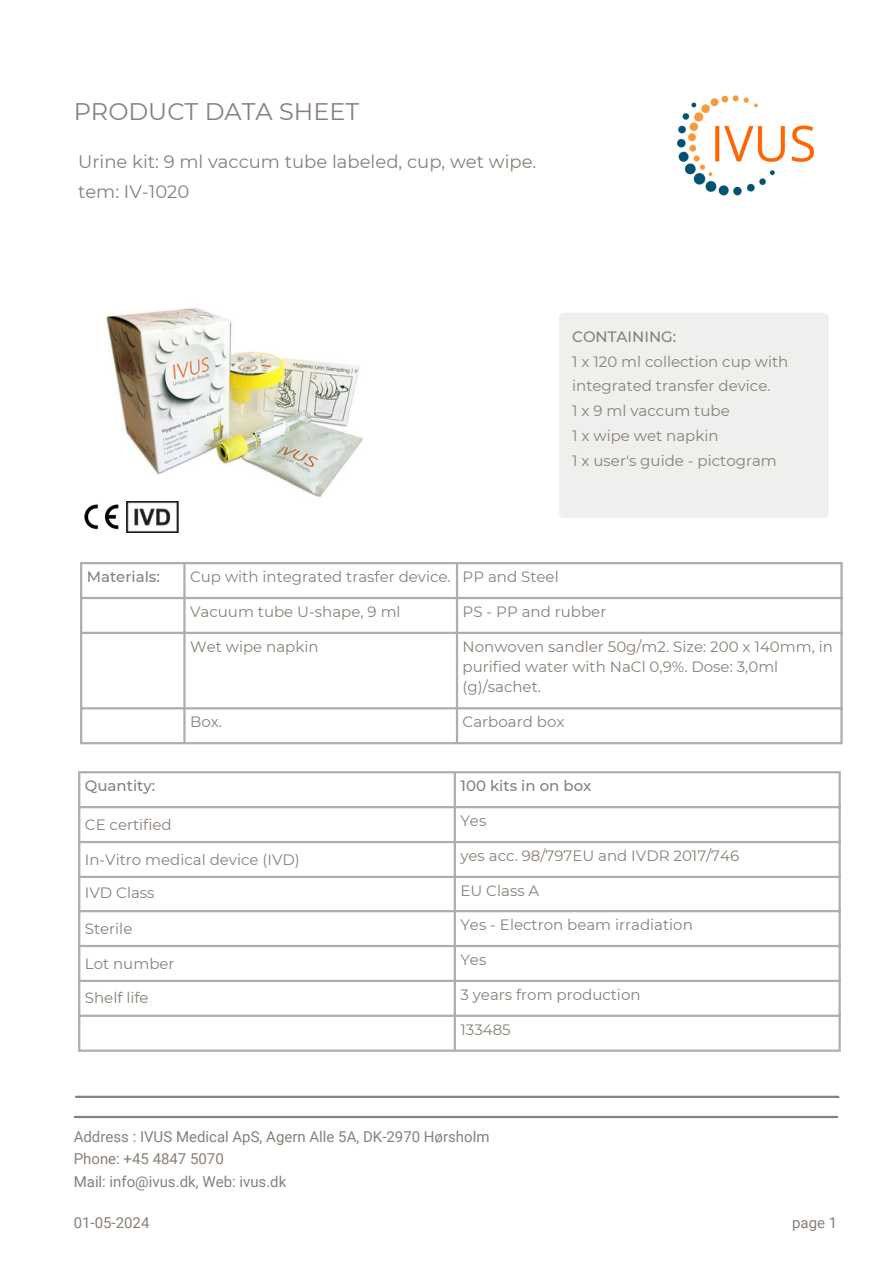
<style>
.page{position:relative;width:894px;height:1264px;background:#fff}
.page>*{position:absolute;margin:0;border:0;box-sizing:border-box;transform-origin:0 0}
.t1{font:24px "Montserrat";color:#898077}
.t2{font:18px/30.3px "Montserrat";color:#898077}
.t3{font:15px/24.8px "Montserrat";color:#898077}
.t4{font:15px "Roboto";color:#898077}
.t5{font:500 15px "Montserrat";color:#898077}
</style>
<div class="page">
<img style="left:85px;top:249px;width:302px;height:302px;border-radius:19px">
<div style="left:559px;top:313px;width:269px;height:205px;background:#efefee;border-radius:5px"></div>
<hr style="left:80px;top:564px;width:2px;height:178px;background:#b2ada8">
<hr style="left:183px;top:564px;width:2px;height:178px;background:#b2ada8">
<hr style="left:456px;top:564px;width:2px;height:178px;background:#b2ada8">
<hr style="left:840px;top:564px;width:2px;height:178px;background:#b2ada8">
<hr style="left:80px;top:562px;width:762px;height:2px;background:#b2ada8">
<hr style="left:80px;top:597px;width:762px;height:2px;background:#b2ada8">
<hr style="left:80px;top:631px;width:762px;height:3px;background:#b2ada8">
<hr style="left:80px;top:707px;width:762px;height:2px;background:#b2ada8">
<hr style="left:80px;top:742px;width:762px;height:2px;background:#b2ada8">
<hr style="left:78px;top:773px;width:2px;height:276px;background:#b2ada8">
<hr style="left:453px;top:773px;width:3px;height:276px;background:#b2ada8">
<hr style="left:838px;top:773px;width:2px;height:276px;background:#b2ada8">
<hr style="left:78px;top:771px;width:762px;height:2px;background:#b2ada8">
<hr style="left:78px;top:806px;width:762px;height:2px;background:#b2ada8">
<hr style="left:78px;top:840px;width:762px;height:3px;background:#b2ada8">
<hr style="left:78px;top:875px;width:762px;height:3px;background:#b2ada8">
<hr style="left:78px;top:910px;width:762px;height:2px;background:#b2ada8">
<hr style="left:78px;top:944px;width:762px;height:3px;background:#b2ada8">
<hr style="left:78px;top:979px;width:762px;height:3px;background:#b2ada8">
<hr style="left:78px;top:1014px;width:762px;height:2px;background:#b2ada8">
<hr style="left:78px;top:1049px;width:762px;height:2px;background:#b2ada8">
<img style="left:84px;top:501px;width:95px;height:33px">
<hr style="left:76px;top:1095px;width:762px;height:2px;background:#898077">
<img style="left:677px;top:95px;width:137px;height:101px">
<hr style="left:75px;top:1115px;width:761px;height:3px;background:#898077">
<p class="t1" style="left:74px;top:96px;width:287px">PRODUCT DATA SHEET</p>
<p class="t2" style="left:78px;top:146px;width:459px">Urine kit: 9 ml vaccum tube labeled, cup, wet wipe. tem: IV-1020</p>
<p class="t5" style="left:572px;top:327px;width:106px">CONTAINING:</p>
<p class="t3" style="left:572px;top:349px;width:218px">1 x 120 ml collection cup with integrated transfer device.<br>1 x 9 ml vaccum tube<br>1 x wipe wet napkin<br>1 x user's guide - pictogram</p>
<h2 class="t5" style="left:87px;top:567px;width:75px">Materials:</h2>
<p class="t3" style="left:190px;top:564px;width:262px">Cup with integrated trasfer device.</p>
<p class="t3" style="left:462px;top:564px;width:98px">PP and Steel</p>
<p class="t3" style="left:190px;top:599px;width:212px">Vacuum tube U-shape, 9 ml</p>
<p class="t3" style="left:462px;top:599px;width:145px">PS - PP and rubber</p>
<p class="t3" style="left:190px;top:634px;width:130px">Wet wipe napkin</p>
<p class="t3" style="left:462px;top:636px;width:372px;line-height:20.2px">Nonwoven sandler 50g/m2. Size: 200 x 140mm, in purified water with NaCl 0,9%. Dose: 3,0ml (g)/sachet.</p>
<p class="t3" style="left:190px;top:709px;width:33px">Box.</p>
<p class="t3" style="left:462px;top:709px;width:103px">Carboard box</p>
<p class="t5" style="left:85px;top:776px;width:72px">Quantity:</p>
<p class="t5" style="left:460px;top:776px;width:132px">100 kits in on box</p>
<p class="t3" style="left:85px;top:811px;width:88px">CE certified</p>
<p class="t3" style="left:460px;top:808px;width:27px">Yes</p>
<p class="t3" style="left:85px;top:846px;width:216px">In-Vitro medical device (IVD)</p>
<p class="t3" style="left:460px;top:843px;width:280px">yes acc. 98/797EU and IVDR 2017/746</p>
<p class="t3" style="left:85px;top:880px;width:71px">IVD Class</p>
<p class="t3" style="left:460px;top:877px;width:80px">EU Class A</p>
<p class="t3" style="left:85px;top:915px;width:49px">Sterile</p>
<p class="t3" style="left:460px;top:912px;width:234px">Yes - Electron beam irradiation</p>
<p class="t3" style="left:85px;top:950px;width:91px">Lot number</p>
<p class="t3" style="left:460px;top:947px;width:27px">Yes</p>
<p class="t3" style="left:85px;top:985px;width:65px">Shelf life</p>
<p class="t3" style="left:460px;top:981px;width:181px">3 years from production</p>
<p class="t3" style="left:460px;top:1016px;width:52px">133485</p>
<p class="t4" style="left:74px;top:1127px;width:417px">Address : IVUS Medical ApS, Agern Alle 5A, DK-2970 Hørsholm</p>
<p class="t4" style="left:74px;top:1150px;width:151px">Phone: +45 4847 5070</p>
<p class="t4" style="left:74px;top:1172px;width:214px">Mail: info@ivus.dk, Web: ivus.dk</p>
<p class="t4" style="left:74px;top:1214px;width:77px">01-05-2024</p>
<p class="t4" style="left:792px;top:1214px;width:47px">page 1</p>
</div>
